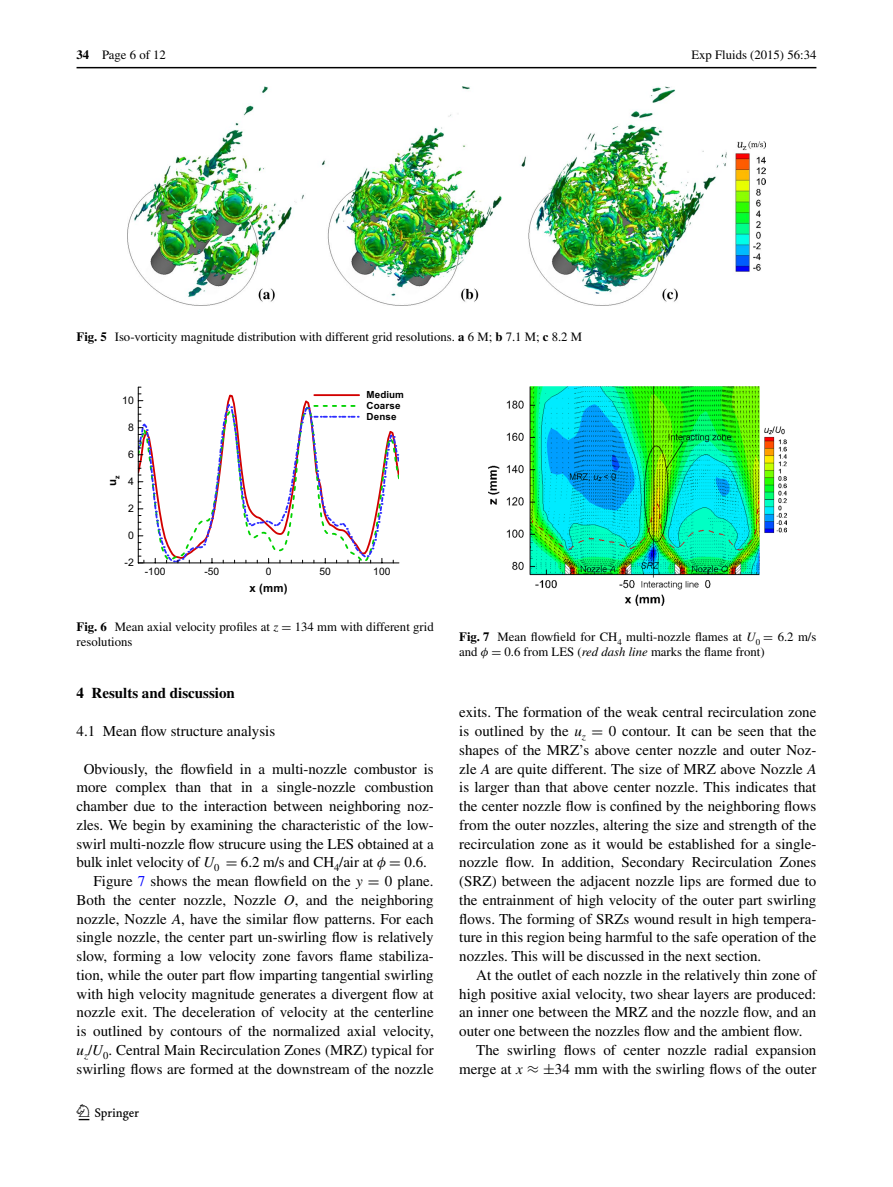
<style>
.page{position:relative;width:893px;height:1187px;background:#fff}
.page>*{position:absolute;margin:0;border:0;box-sizing:border-box;transform-origin:0 0}
.t1{font:22.5px "Springnew";color:#000}
.t2{font:15px/18.8px "Times";color:#000;text-align:justify}
.t3{font:700 15px "Times";color:#000}
.t4{font:12.75px/15px "Times";color:#000}
.t5{font:700 11.4px "Arial";color:#000}
.t6{font:10.5px "Arial";color:#000}
.t7{font:10.2px "Arial";letter-spacing:.015em;color:#000}
.t8{font:700 9.75px/10.8px "Arial";letter-spacing:.01em;color:#000}
.s1{font-weight:700}
.s2{font-style:italic}
.s3{font-family:"MTSY"}
.s4{font-family:"MTMI"}
.s5{color:#00f}
</style>
<div class="page">
<hr style="left:77px;top:67px;width:739px;height:1px;background:#000">
<img style="left:128px;top:87px;width:637px;height:218px">
<hr style="left:138px;top:387px;width:1px;height:176px;background:#000">
<hr style="left:314px;top:394px;width:45px;height:2px;background:#d20000">
<svg style="left:138px;top:400px;width:261px;height:163px"></svg>
<img style="left:489px;top:386px;width:298px;height:220px">
<p class="t4" style="left:77px;top:48px;width:91px"><span class="s1">34</span> Page 6 of 12</p>
<p class="t4" style="left:77px;top:329px;width:507px"><span class="s1">Fig. 5</span> Iso-vorticity magnitude distribution with different grid resolutions. <span class="s1">a</span> 6 M; <span class="s1">b</span> 7.1 M; <span class="s1">c</span> 8.2 M</p>
<p class="t6" style="left:122px;top:393px;width:13px">10</p>
<p class="t8" style="left:367px;top:389px;width:39px">Medium<br>Coarse<br>Dense</p>
<p class="t6" style="left:128px;top:420px;width:7px">8</p>
<p class="t5" style="left:104px;top:485px;width:12px;rotate:-90deg">u<sub>z</sub></p>
<p class="t6" style="left:128px;top:447px;width:7px">6</p>
<p class="t6" style="left:128px;top:474px;width:7px">4</p>
<p class="t6" style="left:128px;top:501px;width:7px">2</p>
<p class="t6" style="left:128px;top:528px;width:7px">0</p>
<p class="t6" style="left:125px;top:555px;width:11px">-2</p>
<p class="t7" style="left:145px;top:564px;width:22px">-100</p>
<p class="t7" style="left:204px;top:564px;width:16px">-50</p>
<p class="t7" style="left:266px;top:564px;width:7px">0</p>
<p class="t7" style="left:319px;top:564px;width:13px">50</p>
<p class="t7" style="left:373px;top:564px;width:19px">100</p>
<p class="t5" style="left:249px;top:580px;width:40px">x (mm)</p>
<p class="t4" style="left:691px;top:48px;width:127px">Exp Fluids (2015) 56:34</p>
<p class="t4" style="left:77px;top:619px;width:359px"><span class="s1">Fig. 6</span> Mean axial velocity profiles at <span class="s2">z</span> <span class="s3">=</span> 134 mm with different grid resolutions</p>
<p class="t4" style="left:459px;top:629px;width:359px"><span class="s1">Fig. 7</span> Mean flowfield for CH<sub>4</sub> multi-nozzle flames at <span class="s2">U</span><sub>0</sub> <span class="s3">=</span> 6.2 m/s and <span class="s4">φ</span> <span class="s3">=</span> 0.6 from LES (<span class="s2">red dash line</span> marks the flame front)</p>
<p class="t3" style="left:77px;top:684px;width:160px">4 Results and discussion</p>
<p class="t2" style="left:77px;top:721px;width:200px">4.1 Mean flow structure analysis</p>
<p class="t2" style="left:84px;top:759px;width:352px">Obviously, the flowfield in a multi-nozzle combustor is</p>
<p class="t2" style="left:77px;top:777px;width:359px">more complex than that in a single-nozzle combustion</p>
<p class="t2" style="left:77px;top:796px;width:359px">chamber due to the interaction between neighboring noz-</p>
<p class="t2" style="left:77px;top:815px;width:359px">zles. We begin by examining the characteristic of the low-</p>
<p class="t2" style="left:77px;top:834px;width:359px">swirl multi-nozzle flow strucure using the LES obtained at a</p>
<p class="t2" style="left:77px;top:852px;width:352px">bulk inlet velocity of <span class="s2">U</span><sub>0</sub> <span class="s3">=</span> 6.2 m/s and CH<sub>4</sub>/air at <span class="s4">φ</span> <span class="s3">=</span> 0.6.</p>
<p class="t2" style="left:94px;top:871px;width:342px">Figure <span class="s5">7</span> shows the mean flowfield on the <span class="s2">y</span> <span class="s3">=</span> 0 plane.</p>
<p class="t2" style="left:77px;top:890px;width:359px">Both the center nozzle, Nozzle <span class="s2">O</span>, and the neighboring</p>
<p class="t2" style="left:77px;top:909px;width:359px">nozzle, Nozzle <span class="s2">A</span>, have the similar flow patterns. For each</p>
<p class="t2" style="left:77px;top:927px;width:359px">single nozzle, the center part un-swirling flow is relatively</p>
<p class="t2" style="left:77px;top:946px;width:359px">slow, forming a low velocity zone favors flame stabiliza-</p>
<p class="t2" style="left:77px;top:965px;width:359px">tion, while the outer part flow imparting tangential swirling</p>
<p class="t2" style="left:77px;top:984px;width:359px">with high velocity magnitude generates a divergent flow at</p>
<p class="t2" style="left:77px;top:1002px;width:359px">nozzle exit. The deceleration of velocity at the centerline</p>
<p class="t2" style="left:77px;top:1021px;width:359px">is outlined by contours of the normalized axial velocity,</p>
<p class="t2" style="left:77px;top:1040px;width:359px"><span class="s2">u</span><sub>z</sub>/<span class="s2">U</span><sub>0</sub>. Central Main Recirculation Zones (MRZ) typical for</p>
<p class="t2" style="left:77px;top:1059px;width:359px">swirling flows are formed at the downstream of the nozzle</p>
<h1 class="t1" style="left:79px;top:1104px;width:62px">1 3</h1>
<p class="t2" style="left:459px;top:702px;width:359px">exits. The formation of the weak central recirculation zone is outlined by the <span class="s2">u</span><sub>z</sub> <span class="s3">=</span> 0 contour. It can be seen that the shapes of the MRZ’s above center nozzle and outer Noz&shy;zle <span class="s2">A</span> are quite different. The size of MRZ above Nozzle <span class="s2">A </span>is larger than that above center nozzle. This indicates that the center nozzle flow is confined by the neighboring flows from the outer nozzles, altering the size and strength of the recirculation zone as it would be established for a single&shy;nozzle flow. In addition, Secondary Recirculation Zones (SRZ) between the adjacent nozzle lips are formed due to the entrainment of high velocity of the outer part swirling flows. The forming of SRZs wound result in high tempera&shy;ture in this region being harmful to the safe operation of the nozzles. This will be discussed in the next section.</p>
<p class="t2" style="left:476px;top:965px;width:342px">At the outlet of each nozzle in the relatively thin zone of</p>
<p class="t2" style="left:459px;top:984px;width:359px">high positive axial velocity, two shear layers are produced:</p>
<p class="t2" style="left:459px;top:1002px;width:359px">an inner one between the MRZ and the nozzle flow, and an</p>
<p class="t2" style="left:459px;top:1021px;width:345px">outer one between the nozzles flow and the ambient flow.</p>
<p class="t2" style="left:476px;top:1040px;width:342px">The swirling flows of center nozzle radial expansion</p>
<p class="t2" style="left:459px;top:1059px;width:359px">merge at <span class="s2">x</span> <span class="s3">≈ ±</span>34 mm with the swirling flows of the outer</p>
</div>
